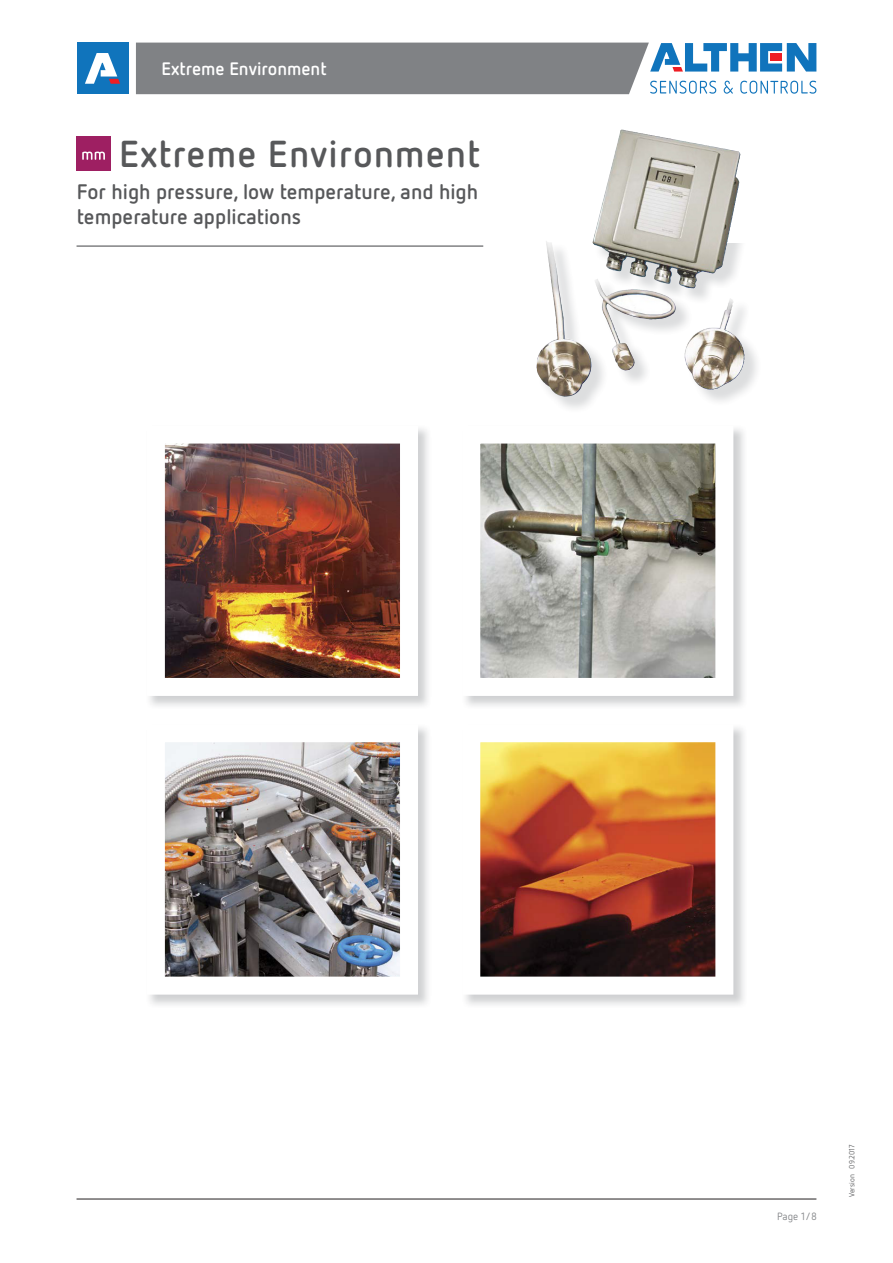
<style>
.page{position:relative;width:893px;height:1263px;background:#fff}
.page>*{position:absolute;margin:0;border:0;box-sizing:border-box;transform-origin:0 0}
.t1{font:700 37.5px "Netto OT";letter-spacing:.025em;color:#57585a}
.Fliesstext_Head_10p{font:700 21px/25.2px "Netto OT";color:#57585a}
._1Head_12pf_Bold{font:700 18px "Netto OT";color:#fff}
.t2{font:10.5px "Netto OT";color:#808285}
.Datum_5pt_regular{font:7.5px "Netto OT";color:#57585a}
</style>
<div class="page">
<svg style="left:136px;top:43px;width:680px;height:51px;background:#8b949d"></svg>
<div style="left:77px;top:43px;width:51px;height:51px;background:#1074bc"></div>
<svg style="left:85px;top:53px;width:35px;height:31px"></svg>
<hr style="left:77px;top:1199px;width:739px;height:1px;background:#231f20">
<hr style="left:77px;top:245px;width:406px;height:2px;background:#57585a">
<img style="left:164px;top:443px;width:237px;height:235px">
<img style="left:466px;top:428px;width:278px;height:278px">
<svg style="left:466px;top:428px;width:267px;height:268px"></svg>
<img style="left:164px;top:742px;width:237px;height:235px">
<img style="left:466px;top:727px;width:278px;height:278px">
<svg style="left:466px;top:727px;width:267px;height:267px"></svg>
<img style="left:539px;top:243px;width:218px;height:165px">
<img style="left:592px;top:129px;width:43px;height:146px">
<div style="left:77px;top:137px;width:34px;height:34px;background:#9e1f62"></div>
<svg style="left:82px;top:152px;width:23px;height:8px"></svg>
<p class="_1Head_12pf_Bold" style="left:161px;top:57px;width:167px">Extreme Environment</p>
<p class="t1" style="left:119px;top:131px;width:362px">Extreme Environment</p>
<p class="Fliesstext_Head_10p" style="left:77px;top:178px;width:403px">For high pressure, low temperature, and high temperature applications</p>
<p class="t2" style="left:777px;top:1210px;width:41px">Page 1/8</p>
<p class="Datum_5pt_regular" style="left:847px;top:1197px;width:54px;rotate:-90deg">Version 09.2017</p>
</div>
